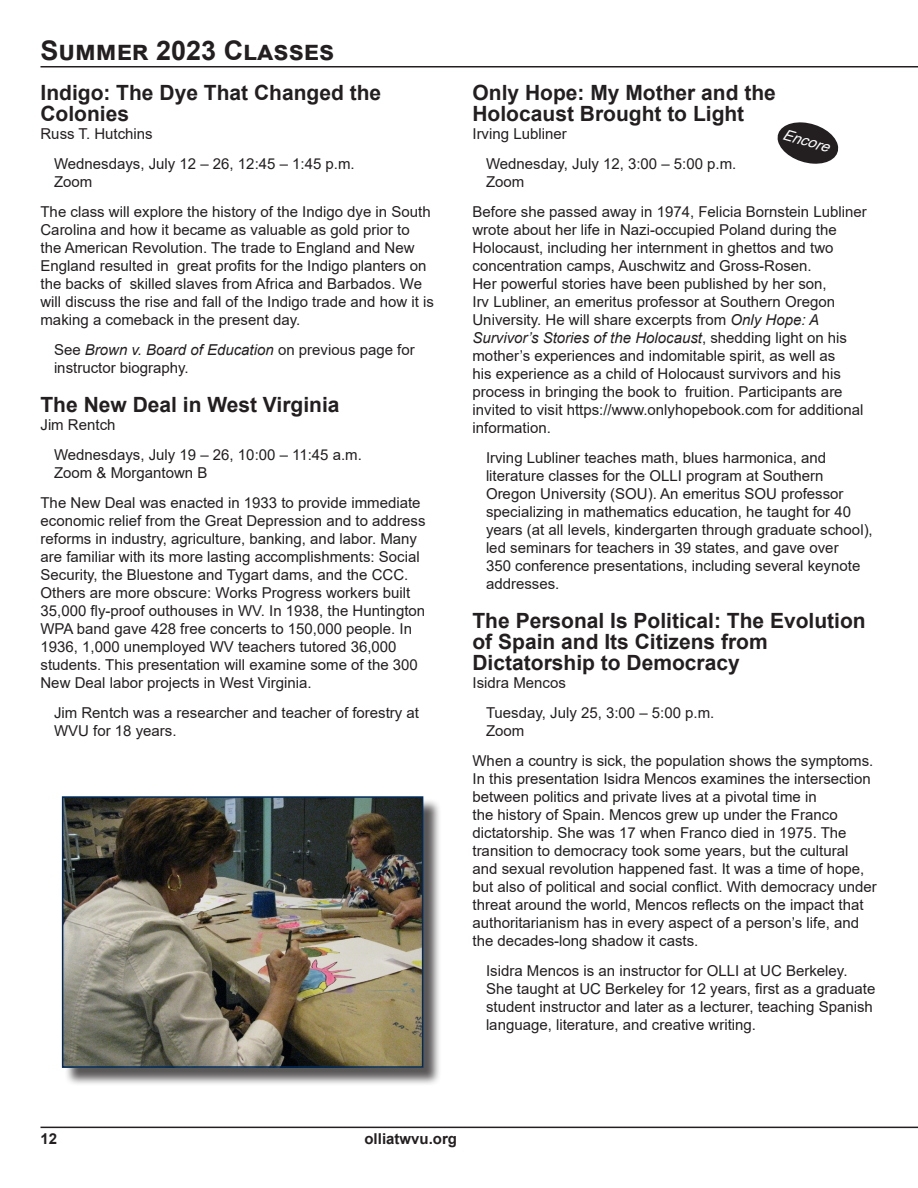
<style>
.page{position:relative;width:918px;height:1188px;background:#fff}
.page>*{position:absolute;margin:0;border:0;box-sizing:border-box;transform-origin:0 0}
.t1{font:700 27px "Arial";color:#231f20}
.t2{font:700 21px/21px "Arial";color:#231f20}
.t3{font:15px/18px "Arial";color:#231f20}
.t4{font:700 15px "Arial";color:#231f20}
.Paragraph_Style_1{font:italic 15px "Arial";color:#fff}
.s1{font-style:italic}
</style>
<div class="page">
<hr style="left:40px;top:66px;width:878px;height:2px;background:#231f20">
<hr style="left:40px;top:1127px;width:878px;height:1px;background:#231f20">
<svg style="left:777px;top:122px;width:62px;height:42px"></svg>
<div style="left:64px;top:799px;width:378px;height:287px;background:#231f20;opacity:.75"></div>
<img style="left:65px;top:799px;width:355px;height:266px">
<div style="left:62px;top:796px;width:361px;height:272px;border:2px solid #002b5c"></div>
<p class="t1" style="left:40px;top:32px;width:295px">Summer 2023 Classes</p>
<p class="t2" style="left:40px;top:82px;width:342px">Indigo: The Dye That Changed the<br>Colonies</p>
<p class="t3" style="left:40px;top:124px;width:114px">Russ T. Hutchins</p>
<p class="t3" style="left:54px;top:154px;width:302px">Wednesdays, July 12 – 26, 12:45 – 1:45 p.m.</p>
<p class="t3" style="left:54px;top:172px;width:40px">Zoom</p>
<p class="t3" style="left:40px;top:202px;width:395px">The class will explore the history of the Indigo dye in South Carolina and how it became as valuable as gold prior to the American Revolution. The trade to England and New England resulted in great profits for the Indigo planters on the backs of skilled slaves from Africa and Barbados. We will discuss the rise and fall of the Indigo trade and how it is making a comeback in the present day.</p>
<p class="t3" style="left:54px;top:340px;width:362px">See <span class="s1">Brown v. Board of Education</span> on previous page for instructor biography.</p>
<p class="t2" style="left:40px;top:394px;width:301px">The New Deal in West Virginia</p>
<p class="t3" style="left:40px;top:415px;width:77px">Jim Rentch</p>
<p class="t3" style="left:54px;top:445px;width:309px">Wednesdays, July 19 – 26, 10:00 – 11:45 a.m.</p>
<p class="t3" style="left:54px;top:463px;width:155px">Zoom &amp; Morgantown B</p>
<p class="t3" style="left:40px;top:493px;width:387px">The New Deal was enacted in 1933 to provide immediate economic relief from the Great Depression and to address reforms in industry, agriculture, banking, and labor. Many are familiar with its more lasting accomplishments: Social Security, the Bluestone and Tygart dams, and the CCC.<br>Others are more obscure: Works Progress workers built 35,000 fly-proof outhouses in WV. In 1938, the Huntington WPA band gave 428 free concerts to 150,000 people. In 1936, 1,000 unemployed WV teachers tutored 36,000 students. This presentation will examine some of the 300<br>New Deal labor projects in West Virginia.</p>
<p class="t3" style="left:54px;top:703px;width:367px">Jim Rentch was a researcher and teacher of forestry at<br>WVU for 18 years.</p>
<p class="t2" style="left:472px;top:82px;width:305px">Only Hope: My Mother and the<br>Holocaust Brought to Light</p>
<p class="t3" style="left:472px;top:124px;width:96px">Irving Lubliner</p>
<p class="t3" style="left:486px;top:154px;width:252px">Wednesday, July 12, 3:00 – 5:00 p.m.</p>
<p class="t3" style="left:486px;top:172px;width:40px">Zoom</p>
<p class="t3" style="left:472px;top:202px;width:396px">Before she passed away in 1974, Felicia Bornstein Lubliner wrote about her life in Nazi-occupied Poland during the Holocaust, including her internment in ghettos and two concentration camps, Auschwitz and Gross-Rosen.<br>Her powerful stories have been published by her son,<br>Irv Lubliner, an emeritus professor at Southern Oregon University. He will share excerpts from <span class="s1">Only Hope: A Survivor’s Stories of the Holocaust</span>, shedding light on his mother’s experiences and indomitable spirit, as well as<br>his experience as a child of Holocaust survivors and his process in bringing the book to fruition. Participants are invited to visit https://www.onlyhopebook.com for additional information.</p>
<p class="t3" style="left:486px;top:448px;width:388px">Irving Lubliner teaches math, blues harmonica, and literature classes for the OLLI program at Southern Oregon University (SOU). An emeritus SOU professor specializing in mathematics education, he taught for 40 years (at all levels, kindergarten through graduate school), led seminars for teachers in 39 states, and gave over<br>350 conference presentations, including several keynote addresses.</p>
<p class="t2" style="left:472px;top:610px;width:395px">The Personal Is Political: The Evolution of Spain and Its Citizens from<br>Dictatorship to Democracy</p>
<p class="t3" style="left:472px;top:673px;width:95px">Isidra Mencos</p>
<p class="t3" style="left:486px;top:703px;width:230px">Tuesday, July 25, 3:00 – 5:00 p.m.</p>
<p class="t3" style="left:486px;top:721px;width:40px">Zoom</p>
<p class="t3" style="left:472px;top:751px;width:406px">When a country is sick, the population shows the symptoms.<br>In this presentation Isidra Mencos examines the intersection between politics and private lives at a pivotal time in<br>the history of Spain. Mencos grew up under the Franco dictatorship. She was 17 when Franco died in 1975. The transition to democracy took some years, but the cultural and sexual revolution happened fast. It was a time of hope, but also of political and social conflict. With democracy under threat around the world, Mencos reflects on the impact that authoritarianism has in every aspect of a person’s life, and the decades-long shadow it casts.</p>
<p class="t3" style="left:486px;top:961px;width:391px">Isidra Mencos is an instructor for OLLI at UC Berkeley.<br>She taught at UC Berkeley for 12 years, first as a graduate student instructor and later as a lecturer, teaching Spanish language, literature, and creative writing.</p>
<p class="Paragraph_Style_1" style="left:786px;top:124px;width:49px;rotate:16deg">Encore</p>
<p class="t4" style="left:40px;top:1128px;width:18px">12</p>
<p class="t4" style="left:364px;top:1128px;width:94px">olliatwvu.org</p>
</div>
